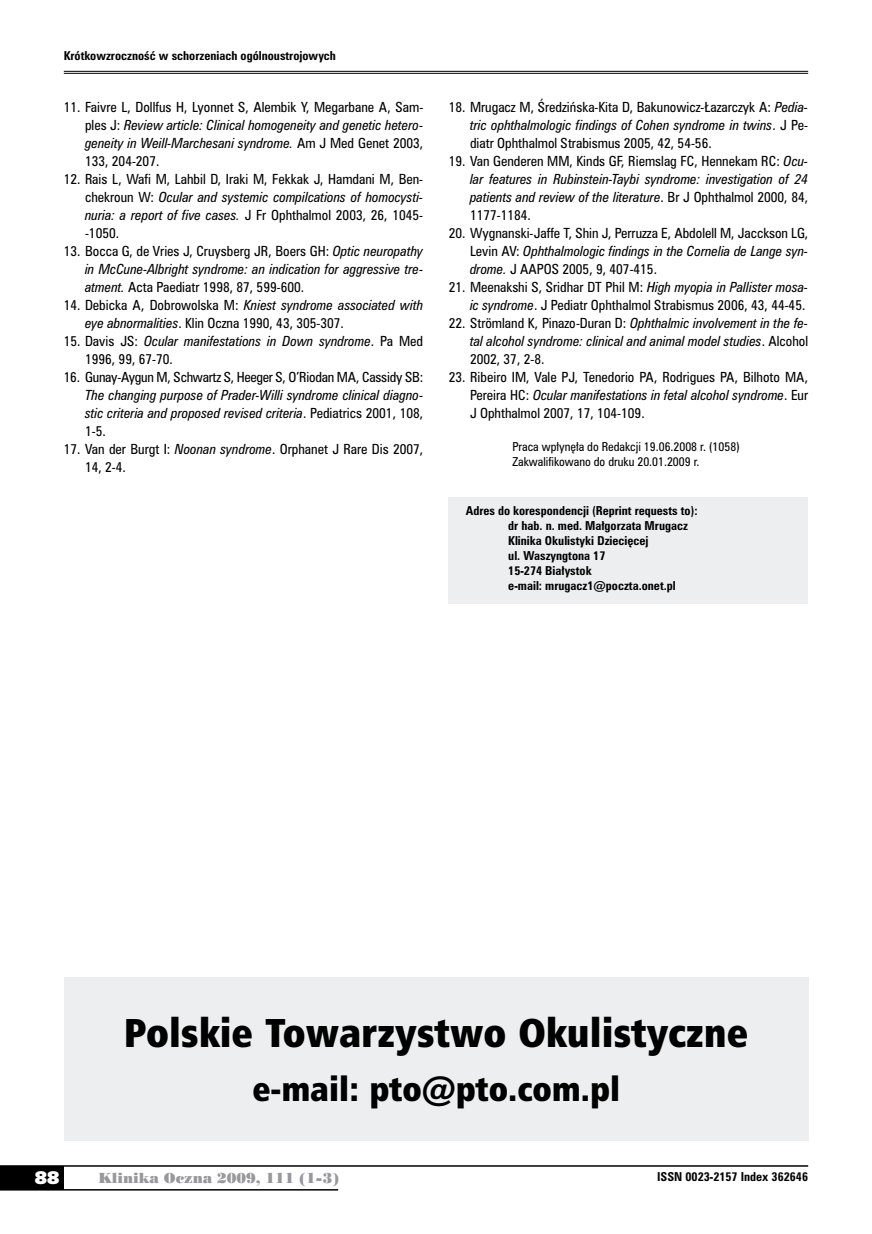
<style>
.page{position:relative;width:872px;height:1234px;background:#fff}
.page>*{position:absolute;margin:0;border:0;box-sizing:border-box;transform-origin:0 0}
.t1{font:39px "Humnst 777 X Blk Cn PL";color:#000}
.t2{font:33px "Humnst 777 X Blk Cn PL";color:#000}
.t3{font:18px "Humanst 531 U Blk PL";color:#fff}
.t4{font:13.5px "Poster Bodoni PL";color:#98989c}
.t5{font:12.75px/18px "Zurich Cn PL";color:#000;text-align:justify}
.t6{font:italic 12.75px/18px "Zurich Cn PL";color:#000;text-align:justify}
.t7{font:12.75px "Zurich Cn PL";letter-spacing:-.02em;color:#000}
.t8{font:700 11.25px/15px "Zurich Cn PL";color:#000}
.t9{font:11.25px/15px "Zurich Cn PL";color:#000}
.s1{font-style:italic}
.s2{font-style:normal}
</style>
<div class="page">
<div style="left:0;top:1165px;width:64px;height:24px;background:#000"></div>
<hr style="left:0;top:1164px;width:808px;height:2px;background:#000">
<hr style="left:0;top:1188px;width:338px;height:2px;background:#000">
<hr style="left:64px;top:71px;width:744px;height:1px;background:#000">
<hr style="left:64px;top:73px;width:744px;height:1px;background:#000">
<div style="left:449px;top:497px;width:359px;height:107px;background:#edeeef"></div>
<div style="left:64px;top:976px;width:744px;height:164px;background:#edeeef"></div>
<p class="t8" style="left:64px;top:48px;width:274px">Krótkowzroczność w schorzeniach ogólnoustrojowych</p>
<p class="t5" style="left:85px;top:97px;width:340px;text-indent:-21px">11. Faivre L, Dollfus H, Lyonnet S, Alembik Y, Megarbane A, Sam&shy;ples J: <span class="s1">Review article: Clinical homogeneity and genetic hetero&shy;geneity in Weill-Marchesani syndrome.</span> Am J Med Genet 2003, 133, 204-207.</p>
<p class="t5" style="left:85px;top:169px;width:340px;text-indent:-21px">12. Rais L, Wafi M, Lahbil D, Iraki M, Fekkak J, Hamdani M, Ben&shy;chekroun W: <span class="s1">Ocular and systemic compilcations of homocysti&shy;nuria: a report of five cases.</span> J Fr Ophthalmol 2003, 26, 1045- -1050.</p>
<p class="t6" style="left:85px;top:241px;width:340px;text-indent:-21px"><span class="s2">13. Bocca G, de Vries J, Cruysberg JR, Boers GH:</span> Optic neuropathy in McCune-Albright syndrome: an indication for aggressive tre&shy;atment. <span class="s2">Acta Paediatr 1998, 87, 599-600.</span></p>
<p class="t5" style="left:85px;top:295px;width:340px;text-indent:-21px">14. Debicka A, Dobrowolska M: <span class="s1">Kniest syndrome associated with eye abnormalities</span>. Klin Oczna 1990, 43, 305-307.</p>
<p class="t6" style="left:85px;top:331px;width:340px;text-indent:-21px"><span class="s2">15. Davis JS:</span> Ocular manifestations in Down syndrome<span class="s2">. Pa Med<br>1996, 99, 67-70.</span></p>
<p class="t7" style="left:64px;top:368px;width:361px">16. Gunay-Aygun M, Schwartz S, Heeger S, O’Riodan MA, Cassidy SB:</p>
<p class="t6" style="left:85px;top:385px;width:340px">The changing purpose of Prader-Willi syndrome clinical diagno&shy;stic criteria and proposed revised criteria<span class="s2">. Pediatrics 2001, 108, 1-5.</span></p>
<p class="t5" style="left:85px;top:440px;width:340px;text-indent:-21px">17. Van der Burgt I: <span class="s1">Noonan syndrome</span>. Orphanet J Rare Dis 2007,<br>14, 2-4.</p>
<p class="t5" style="left:470px;top:98px;width:340px;text-indent:-21px">18. Mrugacz M, Średzińska-Kita D, Bakunowicz-Łazarczyk A: <span class="s1">Pedia&shy;tric ophthalmologic findings of Cohen syndrome in twins</span>. J Pe&shy;diatr Ophthalmol Strabismus 2005, 42, 54-56.</p>
<p class="t6" style="left:470px;top:152px;width:340px;text-indent:-21px"><span class="s2">19. Van Genderen MM, Kinds GF, Riemslag FC, Hennekam RC:</span> Ocu&shy;lar features in Rubinstein-Taybi syndrome: investigation of 24 patients and review of the literature<span class="s2">. Br J Ophthalmol 2000, 84, 1177-1184.</span></p>
<p class="t5" style="left:470px;top:224px;width:340px;text-indent:-21px">20. Wygnanski-Jaffe T, Shin J, Perruzza E, Abdolell M, Jacckson LG, Levin AV: <span class="s1">Ophthalmologic findings in the Cornelia de Lange syn&shy;drome.</span> J AAPOS 2005, 9, 407-415.</p>
<p class="t5" style="left:449px;top:278px;width:361px;text-align:right">21. Meenakshi S, Sridhar DT Phil M: <span class="s1">High myopia in Pallister mosa&shy;ic syndrome</span>. J Pediatr Ophthalmol Strabismus 2006, 43, 44-45.</p>
<p class="t6" style="left:470px;top:314px;width:340px;text-indent:-21px"><span class="s2">22. Strömland K, Pinazo-Duran D:</span> Ophthalmic involvement in the fe&shy;tal alcohol syndrome: clinical and animal model studies<span class="s2">. Alcohol 2002, 37, 2-8.</span></p>
<p class="t5" style="left:470px;top:368px;width:340px;text-indent:-21px">23. Ribeiro IM, Vale PJ, Tenedorio PA, Rodrigues PA, Bilhoto MA, Pereira HC: <span class="s1">Ocular manifestations in fetal alcohol syndrome</span>. Eur J Ophthalmol 2007, 17, 104-109.</p>
<p class="t9" style="left:512px;top:439px;width:229px">Praca wpłynęła do Redakcji 19.06.2008 r. (1058)<br>Zakwalifikowano do druku 20.01.2009 r.</p>
<p class="t8" style="left:508px;top:502px;width:191px;text-indent:-43px">Adres do korespondencji (Reprint requests to): dr hab. n. med. Małgorzata Mrugacz<br>Klinika Okulistyki Dziecięcej<br>ul. Waszyngtona 17<br>15-274 Białystok<br>e-mail: mrugacz1@poczta.onet.pl</p>
<h1 class="t1" style="left:124px;top:1006px;width:626px">Polskie Towarzystwo Okulistyczne</h1>
<h2 class="t2" style="left:252px;top:1066px;width:369px">e-mail: pto@pto.com.pl</h2>
<h3 class="t3" style="left:35px;top:1165px;width:26px">88</h3>
<p class="t4" style="left:99px;top:1168px;width:242px">Klinika Oczna 2009, 111 (1-3)</p>
<p class="t8" style="left:657px;top:1168px;width:152px">ISSN 0023-2157 Index 362646</p>
</div>
